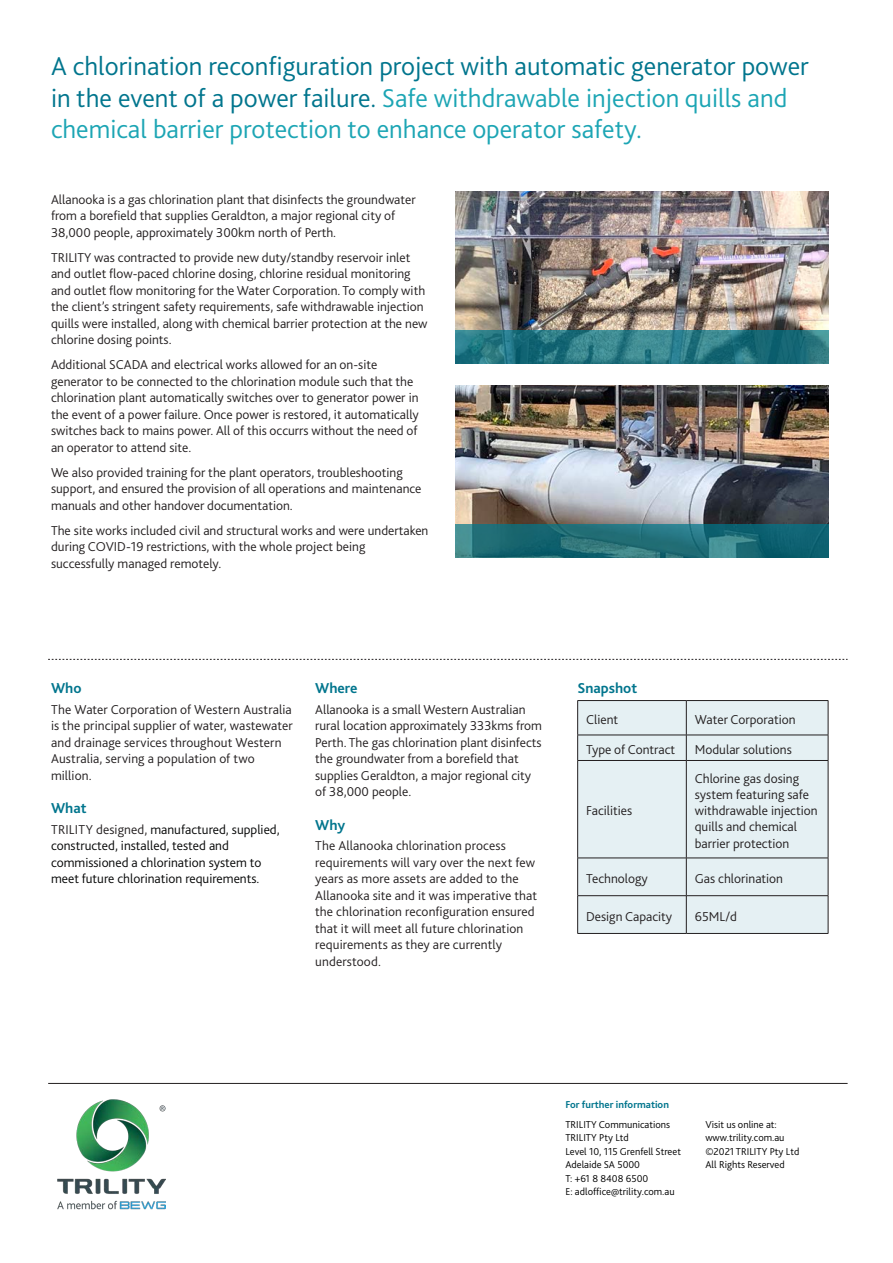
<style>
.page{position:relative;width:893px;height:1263px;background:#fff}
.page>*{position:absolute;margin:0;border:0;box-sizing:border-box;transform-origin:0 0}
.Intro_copy_back_page{font:300 27px/31.5px "Bliss 2";color:#00758d}
.Sub_head{font:700 15px "Bliss 2";color:#00758d}
.Body_Copy{font:300 13.5px/16.5px "Bliss 2";color:#231f20}
.Sub_head-2{font:300 13.5px/16.5px "Bliss 2";letter-spacing:.01em;color:#231f20}
.Sub_head-3{font:300 13.5px/16.5px "Bliss 2";color:#050606}
.Table_copy{font:300 13.5px "Bliss 2";color:#231f20}
.t1{font:300 10.5px "Bliss 2";color:#000}
.t2{font:700 10.5px "Bliss 2";color:#00758d}
.s1{color:#1ca5b4}
.s2{color:#231f20}
</style>
<div class="page">
<hr style="left:48px;top:1083px;width:800px;height:1px;background:#231f20">
<div style="left:578px;top:701px;width:250px;height:232px;background:#e5f0f3"></div>
<hr style="left:577px;top:700px;width:109px;height:1px;background:#231f20">
<hr style="left:686px;top:700px;width:142px;height:1px;background:#231f20">
<hr style="left:686px;top:701px;width:1px;height:34px;background:#231f20">
<hr style="left:686px;top:761px;width:1px;height:97px;background:#231f20">
<hr style="left:686px;top:858px;width:1px;height:37px;background:#231f20">
<hr style="left:686px;top:896px;width:1px;height:37px;background:#231f20">
<hr style="left:577px;top:735px;width:109px;height:1px;background:#231f20">
<hr style="left:686px;top:735px;width:142px;height:1px;background:#231f20">
<svg style="left:686px;top:735px;width:1px;height:25px"></svg>
<hr style="left:577px;top:760px;width:109px;height:1px;background:#231f20">
<hr style="left:577px;top:858px;width:109px;height:1px;background:#231f20">
<hr style="left:577px;top:895px;width:109px;height:1px;background:#231f20">
<hr style="left:577px;top:933px;width:109px;height:1px;background:#231f20">
<hr style="left:686px;top:760px;width:142px;height:1px;background:#231f20">
<hr style="left:686px;top:858px;width:142px;height:1px;background:#231f20">
<hr style="left:686px;top:895px;width:142px;height:1px;background:#231f20">
<hr style="left:686px;top:933px;width:142px;height:1px;background:#231f20">
<hr style="left:577px;top:701px;width:1px;height:34px;background:#231f20">
<hr style="left:828px;top:701px;width:1px;height:34px;background:#231f20">
<svg style="left:577px;top:735px;width:1px;height:25px"></svg>
<svg style="left:828px;top:735px;width:1px;height:25px"></svg>
<hr style="left:577px;top:761px;width:1px;height:97px;background:#231f20">
<hr style="left:828px;top:761px;width:1px;height:97px;background:#231f20">
<hr style="left:577px;top:858px;width:1px;height:37px;background:#231f20">
<hr style="left:828px;top:858px;width:1px;height:37px;background:#231f20">
<hr style="left:577px;top:896px;width:1px;height:37px;background:#231f20">
<hr style="left:828px;top:896px;width:1px;height:37px;background:#231f20">
<img style="left:57px;top:1099px;width:108px;height:111px">
<svg style="left:48px;top:659px;width:799px;height:1px"></svg>
<img style="left:455px;top:191px;width:373px;height:139px">
<img style="left:455px;top:385px;width:373px;height:139px">
<svg style="left:455px;top:524px;width:373px;height:33px;background:#206e78"></svg>
<svg style="left:455px;top:330px;width:373px;height:34px;background:#277782"></svg>
<p class="Intro_copy_back_page" style="left:51px;top:50px;width:759px">A chlorination reconfiguration project with automatic generator power in the event of a power failure. <span class="s1">Safe withdrawable injection quills and chemical barrier protection to enhance operator safety.</span></p>
<p class="Body_Copy" style="left:51px;top:190px;width:366px">Allanooka is a gas chlorination plant that disinfects the groundwater from a borefield that supplies Geraldton, a major regional city of<br>38,000 people, approximately 300km north of Perth.</p>
<p class="Body_Copy" style="left:51px;top:248px;width:378px">TRILITY was contracted to provide new duty/standby reservoir inlet and outlet flow-paced chlorine dosing, chlorine residual monitoring and outlet flow monitoring for the Water Corporation. To comply with the client’s stringent safety requirements, safe withdrawable injection quills were installed, along with chemical barrier protection at the new chlorine dosing points.</p>
<p class="Body_Copy" style="left:51px;top:356px;width:369px">Additional SCADA and electrical works allowed for an on-site generator to be connected to the chlorination module such that the chlorination plant automatically switches over to generator power in the event of a power failure. Once power is restored, it automatically switches back to mains power. All of this occurrs without the need of an operator to attend site.</p>
<p class="Body_Copy" style="left:51px;top:463px;width:372px">We also provided training for the plant operators, troubleshooting support, and ensured the provision of all operations and maintenance manuals and other handover documentation.</p>
<p class="Body_Copy" style="left:51px;top:521px;width:379px">The site works included civil and structural works and were undertaken during COVID-19 restrictions, with the whole project being successfully managed remotely.</p>
<p class="Sub_head" style="left:51px;top:678px;width:32px">Who</p>
<p class="Sub_head-2" style="left:51px;top:700px;width:243px">The Water Corporation of Western Australia is the principal supplier of water, wastewater and drainage services throughout Western Australia, serving a population of two million.</p>
<p class="Sub_head" style="left:51px;top:799px;width:37px">What</p>
<p class="Sub_head-3" style="left:51px;top:821px;width:230px"><span class="s2">TRILITY designed,</span> manufactured, supplied, constructed, installed, tested and commissioned a chlorination system to meet future chlorination requirements.</p>
<p class="Sub_head" style="left:315px;top:678px;width:44px">Where</p>
<p class="Body_Copy" style="left:315px;top:700px;width:228px">Allanooka is a small Western Australian rural location approximately 333kms from Perth. The gas chlorination plant disinfects the groundwater from a borefield that supplies Geraldton, a major regional city of 38,000 people.</p>
<p class="Sub_head" style="left:315px;top:815px;width:31px">Why</p>
<p class="Sub_head-2" style="left:315px;top:837px;width:223px">The Allanooka chlorination process requirements will vary over the next few years as more assets are added to the Allanooka site and it was imperative that the chlorination reconfiguration ensured that it will meet all future chlorination requirements as they are currently understood.</p>
<p class="Sub_head" style="left:577px;top:678px;width:61px">Snapshot</p>
<p class="Table_copy" style="left:586px;top:711px;width:34px">Client</p>
<p class="Body_Copy" style="left:695px;top:711px;width:102px">Water Corporation</p>
<p class="Body_Copy" style="left:586px;top:741px;width:91px">Type of Contract</p>
<p class="Body_Copy" style="left:695px;top:741px;width:98px">Modular solutions</p>
<p class="Body_Copy" style="left:586px;top:802px;width:48px">Facilities</p>
<p class="Body_Copy" style="left:695px;top:770px;width:106px">Chlorine gas dosing</p>
<p class="Body_Copy" style="left:695px;top:786px;width:124px">system featuring safe withdrawable injection quills and chemical barrier protection</p>
<p class="Body_Copy" style="left:586px;top:870px;width:63px">Technology</p>
<p class="Body_Copy" style="left:695px;top:870px;width:90px">Gas chlorination</p>
<p class="Body_Copy" style="left:586px;top:907px;width:87px">Design Capacity</p>
<p class="Body_Copy" style="left:695px;top:907px;width:44px">65ML/d</p>
<p class="t2" style="left:565px;top:1097px;width:105px">For further information</p>
<p class="t1" style="left:565px;top:1118px;width:106px">TRILITY Communications</p>
<p class="t1" style="left:565px;top:1131px;width:65px">TRILITY Pty Ltd</p>
<p class="t1" style="left:565px;top:1145px;width:117px">Level 10, 115 Grenfell Street</p>
<p class="t1" style="left:565px;top:1158px;width:76px">Adelaide SA 5000</p>
<p class="t1" style="left:565px;top:1172px;width:84px">T: +61 8 8408 6500</p>
<p class="t1" style="left:565px;top:1185px;width:111px">E: adloffice@trility.com.au</p>
<p class="t1" style="left:705px;top:1118px;width:73px">Visit us online at:</p>
<p class="t1" style="left:705px;top:1131px;width:81px">www.trility.com.au</p>
<p class="t1" style="left:705px;top:1145px;width:95px">©2021 TRILITY Pty Ltd</p>
<p class="t1" style="left:705px;top:1158px;width:81px">All Rights Reserved</p>
</div>
